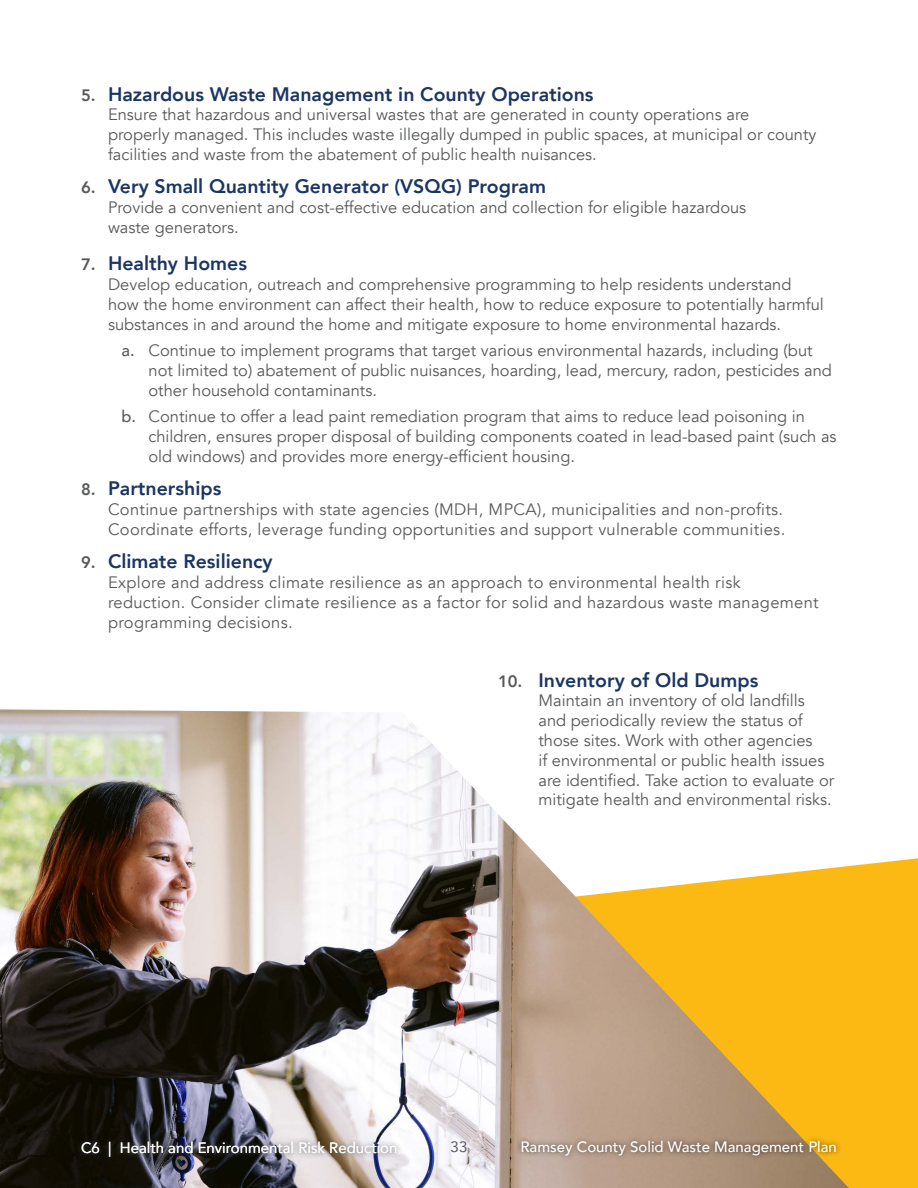
<style>
.page{position:relative;width:918px;height:1188px;background:#fff}
.page>*{position:absolute;margin:0;border:0;box-sizing:border-box;transform-origin:0 0}
.t1{font:800 19.5px "Avenir";color:#1c3664}
.t2{font:16.5px/19.8px "Avenir";color:#58595b}
.t3{font:16.5px/19.8px "Avenir";letter-spacing:.02em;color:#58595b}
.Section_Footer{font:15px "Avenir";color:#fff}
.t4{font:500 15px "Avenir";color:#fff}
.t5{font:15px "Avenir";color:#58595b}
.s1{font-size:16.5px;color:#58595b}
.s2{font-weight:500}
</style>
<div class="page">
<div style="left:849px;top:858px;width:69px;height:330px;background:#fdb913"></div>
<img style="left:0;top:709px;width:849px;height:479px">
<div style="left:76px;top:1137px;width:327px;height:26px;background:#58595b;opacity:.5"></div>
<div style="left:516px;top:1135px;width:326px;height:26px;background:#000;opacity:.67"></div>
<p class="t1" style="left:81px;top:79px;width:514px"><span class="s1">5.</span> Hazardous Waste Management in County Operations</p>
<p class="t2" style="left:108px;top:105px;width:710px">Ensure that hazardous and universal wastes that are generated in county operations are<br>properly managed. This includes waste illegally dumped in public spaces, at municipal or county facilities and waste from the abatement of public health nuisances.</p>
<p class="t1" style="left:81px;top:171px;width:467px"><span class="s1">6.</span> Very Small Quantity Generator (VSQG) Program</p>
<p class="t2" style="left:108px;top:197px;width:640px">Provide a convenient and cost-effective education and collection for eligible hazardous waste generators.</p>
<p class="t1" style="left:81px;top:248px;width:168px"><span class="s1">7.</span> Healthy Homes</p>
<p class="t2" style="left:108px;top:275px;width:717px">Develop education, outreach and comprehensive programming to help residents understand how the home environment can affect their health, how to reduce exposure to potentially harmful substances in and around the home and mitigate exposure to home environmental hazards.</p>
<p class="t2" style="left:148px;top:341px;width:685px;text-indent:-27px"><span class="s2">a.</span> Continue to implement programs that target various environmental hazards, including (but not limited to) abatement of public nuisances, hoarding, lead, mercury, radon, pesticides and other household contaminants.</p>
<p class="t2" style="left:148px;top:407px;width:690px;text-indent:-27px"><span class="s2">b.</span> Continue to offer a lead paint remediation program that aims to reduce lead poisoning in children, ensures proper disposal of building components coated in lead-based paint (such as old windows) and provides more energy-efficient housing.</p>
<p class="t1" style="left:81px;top:473px;width:142px"><span class="s1">8.</span> Partnerships</p>
<p class="t3" style="left:108px;top:500px;width:679px">Continue partnerships with state agencies (MDH, MPCA), municipalities and non-profits.<br>Coordinate efforts, leverage funding opportunities and support vulnerable communities.</p>
<p class="t1" style="left:81px;top:546px;width:193px"><span class="s1">9.</span> Climate Resiliency</p>
<p class="t3" style="left:108px;top:573px;width:712px">Explore and address climate resilience as an approach to environmental health risk reduction. Consider climate resilience as a factor for solid and hazardous waste management programming decisions.</p>
<p class="t1" style="left:498px;top:665px;width:262px"><span class="s1">10.</span> Inventory of Old Dumps</p>
<p class="t2" style="left:538px;top:691px;width:297px">Maintain an inventory of old landfills and periodically review the status of those sites. Work with other agencies<br>if environmental or public health issues are identified. Take action to evaluate or mitigate health and environmental risks.</p>
<p class="Section_Footer" style="left:81px;top:1136px;width:318px">C6 | Health and Environmental Risk Reduction</p>
<p class="t5" style="left:451px;top:1135px;width:18px">33</p>
<p class="t4" style="left:520px;top:1134px;width:318px">Ramsey County Solid Waste Management Plan</p>
</div>
